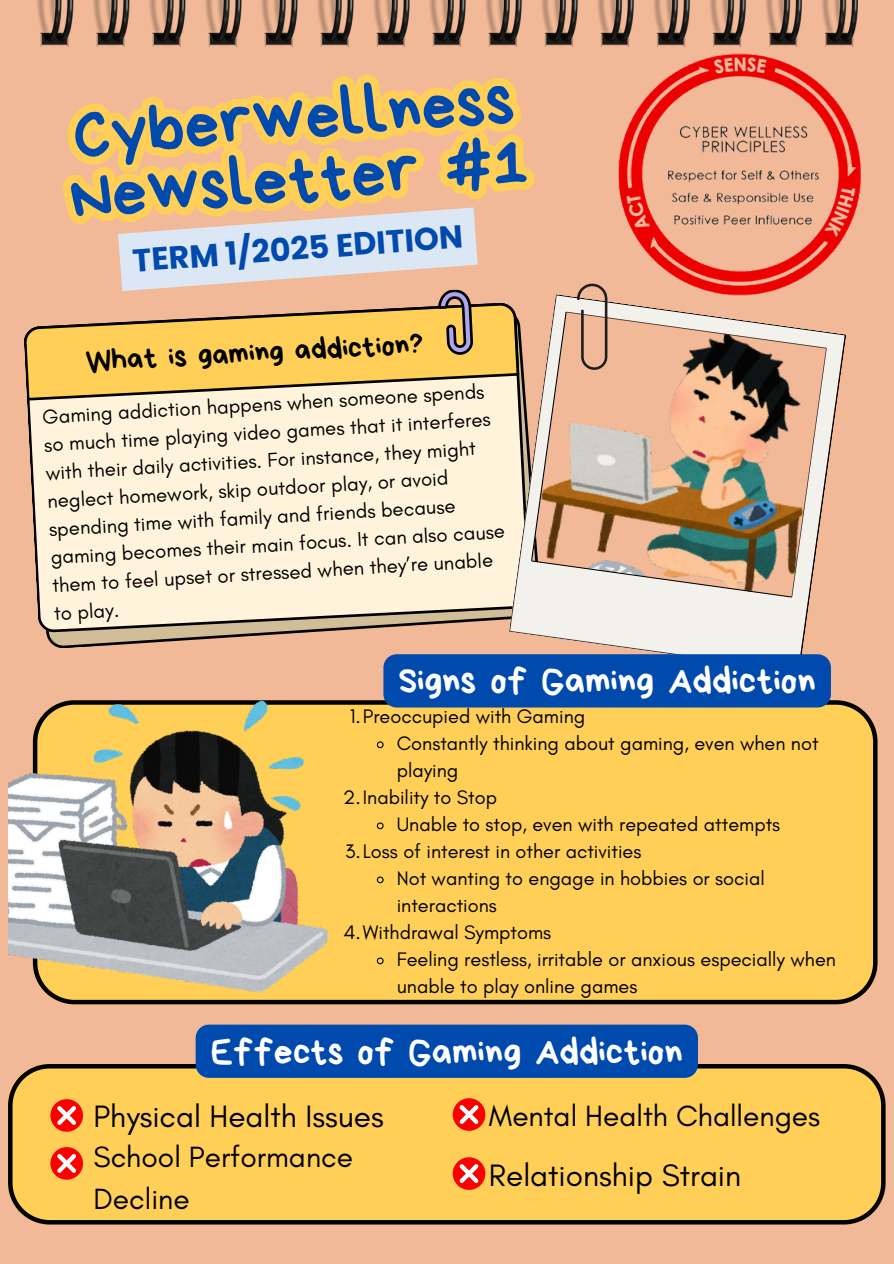
<style>
.page{position:relative;width:894px;height:1264px;background:#fff}
.page>*{position:absolute;margin:0;border:0;box-sizing:border-box;transform-origin:0 0}
.t1{font:69px/62.2px "Bryndan Write";color:#004aad}
.t2{font:37.5px "Bryndan Write";color:#fff}
.t3{font:700 31.8px "Poppins";color:#004aad}
.t4{font:31.5px "Glacial Indifference";color:#000}
.t5{font:30px "Bryndan Write";color:#000}
.t6{font:29.85px/41.7px "Glacial Indifference";color:#000}
.t7{font:20.4px/28.2px "Glacial Indifference";color:#000}
.t8{font:19.95px/27px "Glacial Indifference";color:#000}
</style>
<div class="page">
<div style="left:0;top:0;width:893px;height:1263px;background:#f1b997"></div>
<img style="left:37px;top:0;width:820px;height:47px">
<svg style="left:46px;top:633px;width:251px;height:15px"></svg>
<svg style="left:27px;top:400px;width:482px;height:233px;background:#f7ead3"></svg>
<svg style="left:24px;top:302px;width:485px;height:98px;background:#edc671"></svg>
<svg style="left:509px;top:305px;width:22px;height:330px;background:#cebda5"></svg>
<svg style="left:531px;top:294px;width:315px;height:377px"></svg>
<svg style="left:577px;top:284px;width:30px;height:86px"></svg>
<div style="left:8px;top:1063px;width:876px;height:161px;background:#ffcf57"></div>
<div style="left:50px;top:1099px;width:33px;height:32px;background:#fc0000;border-radius:50%"></div>
<svg style="left:57px;top:1106px;width:19px;height:18px"></svg>
<div style="left:50px;top:1147px;width:33px;height:32px;background:#fc0000;border-radius:50%"></div>
<svg style="left:57px;top:1154px;width:19px;height:18px"></svg>
<div style="left:452px;top:1098px;width:33px;height:32px;background:#fc0000;border-radius:50%"></div>
<svg style="left:459px;top:1105px;width:19px;height:18px"></svg>
<div style="left:452px;top:1157px;width:33px;height:32px;background:#fc0000;border-radius:50%"></div>
<svg style="left:459px;top:1164px;width:19px;height:18px"></svg>
<svg style="left:118px;top:246px;width:359px;height:110px"></svg>
<svg style="left:82px;top:74px;width:438px;height:34px"></svg>
<svg style="left:63px;top:108px;width:472px;height:138px"></svg>
<div style="left:195px;top:1024px;width:502px;height:53px;background:#004aad;border-radius:13px"></div>
<div style="left:45px;top:700px;width:832px;height:304px;background:#ffcf57"></div>
<img style="left:8px;top:700px;width:320px;height:292px">
<div style="left:383px;top:654px;width:447px;height:53px;background:#004aad;border-radius:13px"></div>
<svg style="left:376px;top:740px;width:8px;height:9px"></svg>
<svg style="left:376px;top:821px;width:8px;height:9px"></svg>
<svg style="left:376px;top:875px;width:8px;height:9px"></svg>
<svg style="left:376px;top:956px;width:8px;height:9px"></svg>
<img style="left:612px;top:53px;width:250px;height:244px">
<h3 class="t1" style="left:63px;top:102px;width:460px;rotate:-4deg">Cyberwellness<br>Newsletter #1</h3>
<p class="t3" style="left:131px;top:238px;width:332px;rotate:-4deg">TERM 1/2025 EDITION</p>
<p class="t5" style="left:85px;top:346px;width:339px;rotate:-3deg">What is gaming addiction?</p>
<p class="t7" style="left:42px;top:401px;width:457px;rotate:-3deg">Gaming addiction happens when someone spends so much time playing video games that it interferes with their daily activities. For instance, they might neglect homework, skip outdoor play, or avoid spending time with family and friends because gaming becomes their main focus. It can also cause them to feel upset or stressed when they’re unable to play.</p>
<p class="t2" style="left:398px;top:662px;width:419px">Signs of Gaming Addiction</p>
<p class="t8" style="left:350px;top:702px;width:237px">1.Preoccupied with Gaming</p>
<p class="t8" style="left:396px;top:729px;width:423px">Constantly thinking about gaming, even when not playing</p>
<p class="t8" style="left:343px;top:783px;width:155px">2.Inability to Stop</p>
<p class="t8" style="left:396px;top:810px;width:385px">Unable to stop, even with repeated attempts</p>
<p class="t8" style="left:345px;top:837px;width:298px">3.Loss of interest in other activities</p>
<p class="t8" style="left:396px;top:864px;width:369px">Not wanting to engage in hobbies or social interactions</p>
<p class="t8" style="left:343px;top:918px;width:209px">4.Withdrawal Symptoms</p>
<p class="t8" style="left:396px;top:945px;width:440px">Feeling restless, irritable or anxious especially when unable to play online games</p>
<h4 class="t2" style="left:210px;top:1032px;width:473px">Effects of Gaming Addiction</h4>
<p class="t4" style="left:94px;top:1096px;width:291px">Physical Health Issues</p>
<p class="t6" style="left:489px;top:1094px;width:332px">Mental Health Challenges</p>
<h2 class="t4" style="left:489px;top:1155px;width:254px">Relationship Strain</h2>
<h1 class="t6" style="left:94px;top:1136px;width:261px">School Performance<br>Decline</h1>
</div>
